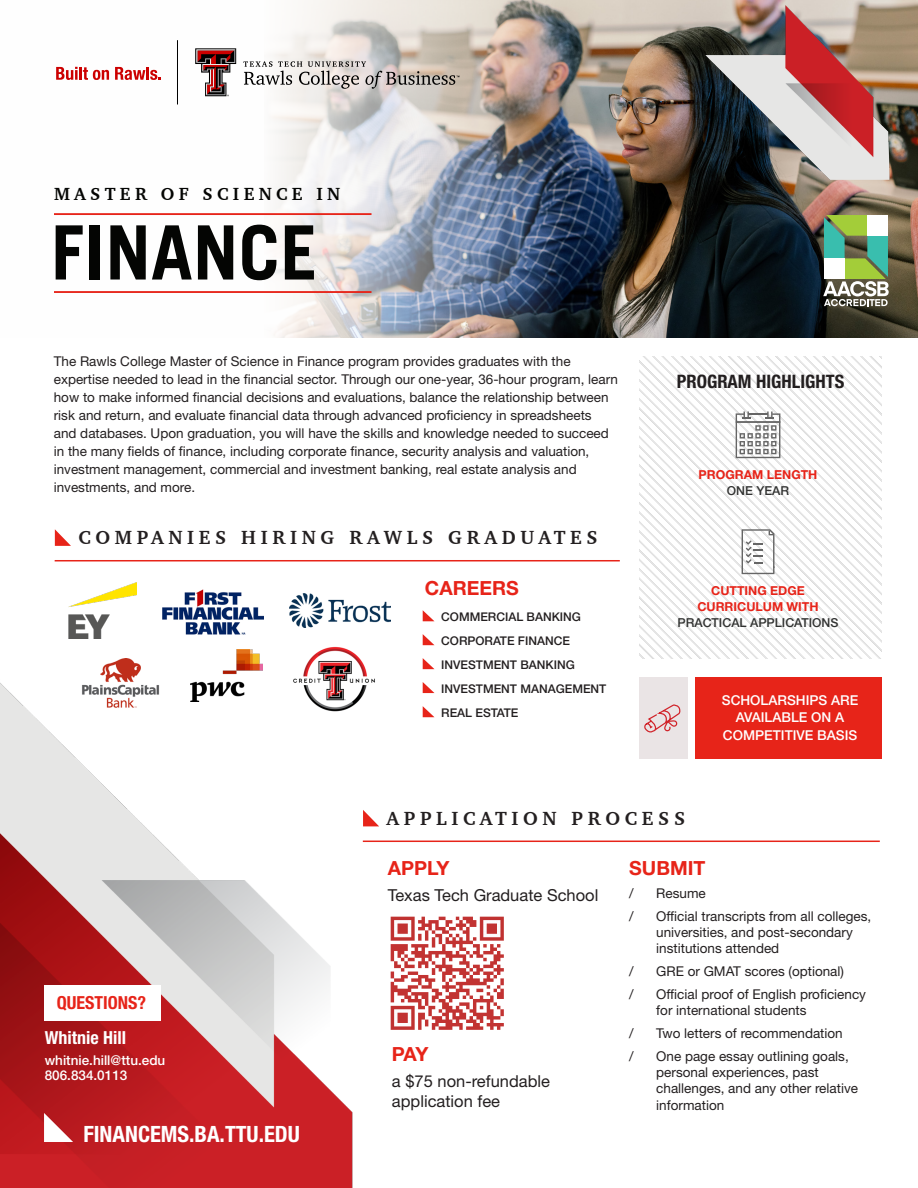
<style>
.page{position:relative;width:918px;height:1188px;background:#fff}
.page>*{position:absolute;margin:0;border:0;box-sizing:border-box;transform-origin:0 0}
.t1{font:700 75px "Trade Gothic LT Std";color:#040503}
.t2{font:700 condensed 22.5px "Helvetica Neue LT Std";color:#fff}
.t3{font:700 19.5px "Charter BT";letter-spacing:.24em;color:#231f20}
.t4{font:700 19.5px "Helvetica Neue LT Std";color:#e72419}
.t5{font:700 condensed 18.6px "Helvetica Neue LT Std";color:#231f20}
.t6{font:700 18px "Charter BT";letter-spacing:.24em;color:#040503}
.t7{font:700 condensed 18px "Helvetica Neue LT Std";color:#fff}
.t8{font:700 condensed 18px "Helvetica Neue LT Std";color:#e72419}
.t9{font:16.5px/19.8px "Helvetica Neue LT Std";color:#231f20}
.t10{font:500 13.65px/17.2px "Helvetica Neue LT Std";color:#fff;text-align:center}
.t11{font:13.5px/18px "Helvetica Neue LT Std";color:#231f20}
.t12{font:500 13.5px "Helvetica Neue LT Std";color:#fff}
.t13{font:700 12.3px/16px "Helvetica Neue LT Std";color:#e72419;text-align:center}
.t14{font:500 12px "Helvetica Neue LT Std";color:#231f20}
.s1{font-weight:500;color:#323332}
</style>
<div class="page">
<img style="left:639px;top:356px;width:243px;height:303px">
<img style="left:265px;top:0;width:653px;height:338px">
<svg style="left:736px;top:411px;width:44px;height:47px"></svg>
<svg style="left:742px;top:529px;width:32px;height:45px"></svg>
<hr style="left:54px;top:291px;width:318px;height:2px;background:#e72419">
<hr style="left:54px;top:213px;width:318px;height:2px;background:#e72419">
<svg style="left:823px;top:215px;width:66px;height:91px"></svg>
<div style="left:695px;top:678px;width:187px;height:81px;background:#e72419"></div>
<svg style="left:639px;top:678px;width:49px;height:81px;background:#e8d9da"></svg>
<img style="left:701px;top:0;width:213px;height:189px">
<svg style="left:243px;top:61px;width:216px;height:28px;background:#c0bab6"></svg>
<svg style="left:195px;top:48px;width:41px;height:48px"></svg>
<svg style="left:56px;top:67px;width:53px;height:13px"></svg>
<svg style="left:115px;top:67px;width:46px;height:13px"></svg>
<hr style="left:177px;top:40px;width:1px;height:64px;background:#000">
<svg style="left:423px;top:610px;width:11px;height:11px"></svg>
<svg style="left:423px;top:658px;width:12px;height:11px"></svg>
<svg style="left:423px;top:634px;width:11px;height:11px"></svg>
<svg style="left:423px;top:682px;width:12px;height:11px"></svg>
<svg style="left:423px;top:706px;width:11px;height:11px"></svg>
<img style="left:0;top:683px;width:353px;height:505px">
<div style="left:45px;top:986px;width:116px;height:35px;background:#fff"></div>
<img style="left:390px;top:916px;width:114px;height:114px">
<hr style="left:363px;top:841px;width:517px;height:1px;background:#e72419">
<hr style="left:55px;top:560px;width:565px;height:1px;background:#e72419">
<svg style="left:363px;top:810px;width:16px;height:16px"></svg>
<svg style="left:55px;top:529px;width:16px;height:17px"></svg>
<svg style="left:44px;top:1113px;width:29px;height:29px"></svg>
<img style="left:68px;top:582px;width:68px;height:57px">
<img style="left:162px;top:589px;width:101px;height:45px">
<img style="left:289px;top:593px;width:101px;height:34px">
<img style="left:67px;top:658px;width:106px;height:56px">
<img style="left:191px;top:650px;width:72px;height:52px">
<img style="left:284px;top:646px;width:91px;height:74px">
<p class="t6" style="left:54px;top:183px;width:288px">MASTER OF SCIENCE IN</p>
<p class="t1" style="left:51px;top:207px;width:268px">FINANCE</p>
<p class="t11" style="left:54px;top:352px;width:566px">The Rawls College Master of Science in Finance program provides graduates with the expertise needed to lead in the financial sector. Through our one-year, 36-hour program, learn how to make informed financial decisions and evaluations, balance the relationship between risk and return, and evaluate financial data through advanced proficiency in spreadsheets<br>and databases. Upon graduation, you will have the skills and knowledge needed to succeed in the many fields of finance, including corporate finance, security analysis and valuation, investment management, commercial and investment banking, real estate analysis and investments, and more.</p>
<p class="t3" style="left:78px;top:525px;width:521px">COMPANIES HIRING RAWLS GRADUATES</p>
<p class="t4" style="left:425px;top:576px;width:95px">CAREERS</p>
<p class="t14" style="left:441px;top:610px;width:141px">COMMERCIAL BANKING</p>
<p class="t14" style="left:441px;top:634px;width:130px">CORPORATE FINANCE</p>
<p class="t14" style="left:441px;top:658px;width:135px">INVESTMENT BANKING</p>
<p class="t14" style="left:441px;top:682px;width:167px">INVESTMENT MANAGEMENT</p>
<p class="t14" style="left:441px;top:706px;width:79px">REAL ESTATE</p>
<p class="t5" style="left:677px;top:371px;width:169px">PROGRAM HIGHLIGHTS</p>
<p class="t13" style="left:699px;top:466px;width:120px">PROGRAM LENGTH<br><span class="s1">ONE YEAR</span></p>
<p class="t13" style="left:678px;top:582px;width:163px">CUTTING EDGE<br>CURRICULUM WITH<br><span class="s1">PRACTICAL APPLICATIONS</span></p>
<p class="t10" style="left:722px;top:691px;width:138px">SCHOLARSHIPS ARE<br>AVAILABLE ON A<br>COMPETITIVE BASIS</p>
<p class="t8" style="left:57px;top:992px;width:91px">QUESTIONS?</p>
<p class="t7" style="left:45px;top:1027px;width:83px">Whitnie Hill</p>
<p class="t12" style="left:45px;top:1052px;width:122px">whitnie.hill@ttu.edu</p>
<p class="t12" style="left:45px;top:1067px;width:84px">806.834.0113</p>
<p class="t2" style="left:83px;top:1120px;width:218px">FINANCEMS.BA.TTU.EDU</p>
<p class="t3" style="left:387px;top:806px;width:300px">APPLICATION PROCESS</p>
<p class="t4" style="left:388px;top:856px;width:63px">APPLY</p>
<p class="t9" style="left:388px;top:885px;width:212px">Texas Tech Graduate School</p>
<p class="t4" style="left:392px;top:1042px;width:38px">PAY</p>
<p class="t9" style="left:392px;top:1071px;width:160px">a $75 non-refundable application fee</p>
<p class="t4" style="left:629px;top:856px;width:78px">SUBMIT</p>
<p class="t11" style="left:629px;top:884px;width:6px">/</p>
<p class="t11" style="left:656px;top:884px;width:51px">Resume</p>
<p class="t11" style="left:629px;top:907px;width:6px">/</p>
<p class="t11" style="left:656px;top:907px;width:217px;line-height:16.2px">Official transcripts from all colleges, universities, and post-secondary institutions attended</p>
<p class="t11" style="left:629px;top:962px;width:6px">/</p>
<p class="t11" style="left:656px;top:962px;width:189px">GRE or GMAT scores (optional)</p>
<p class="t11" style="left:629px;top:985px;width:6px">/</p>
<p class="t11" style="left:656px;top:986px;width:211px;line-height:16.2px">Official proof of English proficiency for international students</p>
<p class="t11" style="left:629px;top:1024px;width:6px">/</p>
<p class="t11" style="left:656px;top:1024px;width:188px">Two letters of recommendation</p>
<p class="t11" style="left:629px;top:1047px;width:6px">/</p>
<p class="t11" style="left:656px;top:1048px;width:203px;line-height:16.2px">One page essay outlining goals, personal experiences, past challenges, and any other relative information</p>
</div>
